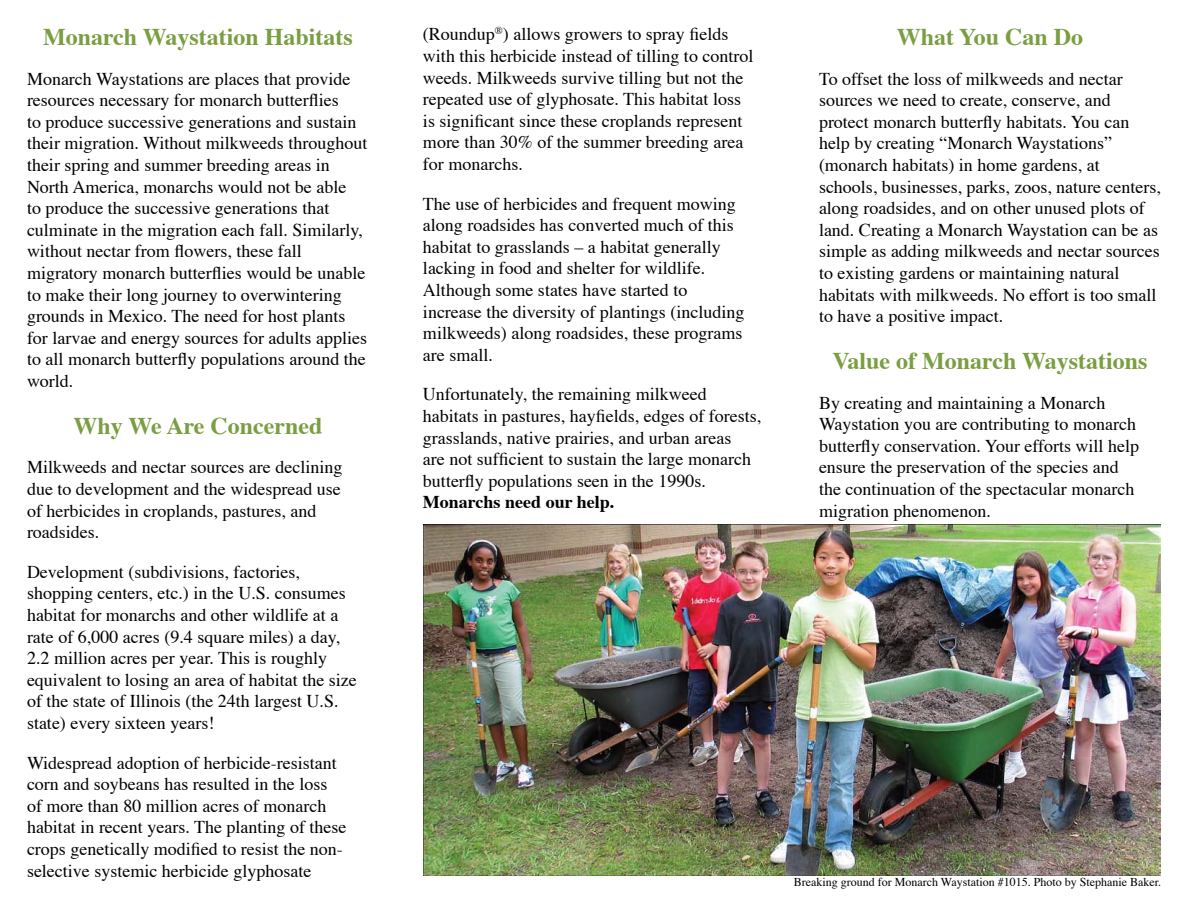
<style>
.page{position:relative;width:1188px;height:918px;background:#fff}
.page>*{position:absolute;margin:0;border:0;box-sizing:border-box;transform-origin:0 0}
.t1{font:700 24px "Times";color:#7a9e41}
.t2{font:18px/21.6px "Times";color:#000}
.t3{font:700 18px "Times";color:#000}
.t4{font:12px "Times";color:#000}
</style>
<div class="page">
<img style="left:423px;top:524px;width:738px;height:351px">
<h1 class="t1" style="left:43px;top:14px;width:311px">Monarch Waystation Habitats</h1>
<p class="t2" style="left:27px;top:66px;width:342px">Monarch Waystations are places that provide resources necessary for monarch butterflies<br>to produce successive generations and sustain their migration. Without milkweeds throughout their spring and summer breeding areas in North America, monarchs would not be able<br>to produce the successive generations that culminate in the migration each fall. Similarly, without nectar from flowers, these fall migratory monarch butterflies would be unable to make their long journey to overwintering grounds in Mexico. The need for host plants for larvae and energy sources for adults applies to all monarch butterfly populations around the world.</p>
<h1 class="t1" style="left:73px;top:403px;width:251px">Why We Are Concerned</h1>
<p class="t2" style="left:27px;top:455px;width:317px">Milkweeds and nectar sources are declining due to development and the widespread use of herbicides in croplands, pastures, and roadsides.</p>
<p class="t2" style="left:27px;top:559px;width:331px">Development (subdivisions, factories, shopping centers, etc.) in the U.S. consumes habitat for monarchs and other wildlife at a rate of 6,000 acres (9.4 square miles) a day, 2.2 million acres per year. This is roughly equivalent to losing an area of habitat the size of the state of Illinois (the 24th largest U.S. state) every sixteen years!</p>
<p class="t2" style="left:27px;top:750px;width:321px">Widespread adoption of herbicide-resistant corn and soybeans has resulted in the loss of more than 80 million acres of monarch habitat in recent years. The planting of these crops genetically modified to resist the non&shy;selective systemic herbicide glyphosate</p>
<p class="t2" style="left:423px;top:22px;width:332px">(Roundup<sup>®</sup>) allows growers to spray fields with this herbicide instead of tilling to control weeds. Milkweeds survive tilling but not the repeated use of glyphosate. This habitat loss is significant since these croplands represent more than 30% of the summer breeding area for monarchs.</p>
<p class="t2" style="left:423px;top:191px;width:323px">The use of herbicides and frequent mowing along roadsides has converted much of this habitat to grasslands – a habitat generally lacking in food and shelter for wildlife.<br>Although some states have started to increase the diversity of plantings (including milkweeds) along roadsides, these programs are small.</p>
<p class="t2" style="left:423px;top:382px;width:340px">Unfortunately, the remaining milkweed habitats in pastures, hayfields, edges of forests, grasslands, native prairies, and urban areas<br>are not sufficient to sustain the large monarch butterfly populations seen in the 1990s.</p>
<p class="t3" style="left:423px;top:485px;width:193px">Monarchs need our help.</p>
<h1 class="t1" style="left:897px;top:14px;width:188px">What You Can Do</h1>
<p class="t2" style="left:819px;top:66px;width:344px">To offset the loss of milkweeds and nectar sources we need to create, conserve, and protect monarch butterfly habitats. You can help by creating “Monarch Waystations” (monarch habitats) in home gardens, at schools, businesses, parks, zoos, nature centers, along roadsides, and on other unused plots of land. Creating a Monarch Waystation can be as simple as adding milkweeds and nectar sources to existing gardens or maintaining natural habitats with milkweeds. No effort is too small to have a positive impact.</p>
<h1 class="t1" style="left:833px;top:338px;width:316px">Value of Monarch Waystations</h1>
<p class="t2" style="left:819px;top:390px;width:322px">By creating and maintaining a Monarch Waystation you are contributing to monarch butterfly conservation. Your efforts will help ensure the preservation of the species and the continuation of the spectacular monarch migration phenomenon.</p>
<p class="t4" style="left:794px;top:870px;width:369px">Breaking ground for Monarch Waystation #1015. Photo by Stephanie Baker.</p>
</div>
